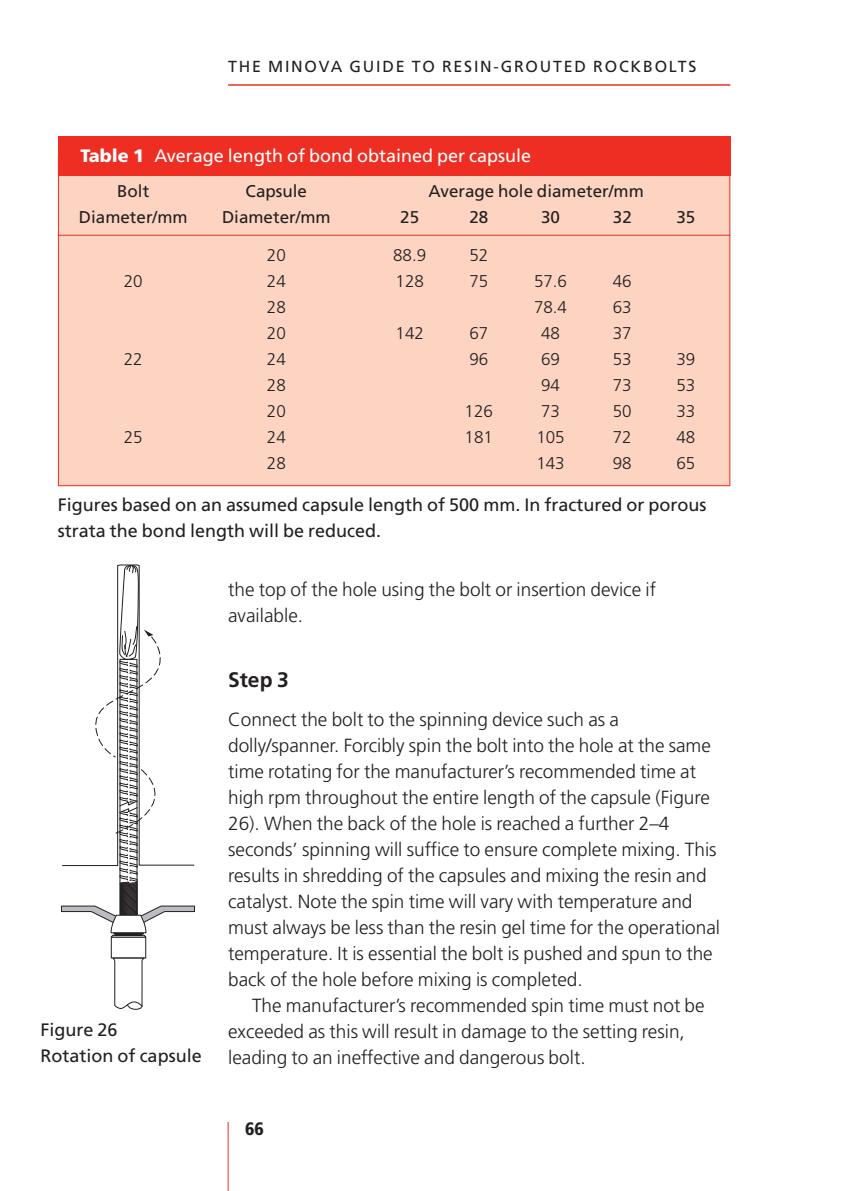
<style>
.page{position:relative;width:845px;height:1191px;background:#fff}
.page>*{position:absolute;margin:0;border:0;box-sizing:border-box;transform-origin:0 0}
.t1{font:700 21px "Frutiger";color:#231f20}
.t2{font:300 19px/26px "Frutiger";color:#231f20}
.t3{font:18px/26px "Frutiger";color:#231f20}
.t4{font:18px "Frutiger";color:#fff}
.t5{font:900 condensed 18px "Frutiger";color:#231f20}
.t6{font:300 17px "Frutiger";color:#231f20}
.t7{font:17px "Frutiger";color:#231f20}
.t8{font:16px "Frutiger";letter-spacing:.11em;color:#231f20}
.s1{font-weight:900}
</style>
<div class="page">
<hr style="left:228px;top:84px;width:502px;height:2px;background:#ee2e22">
<hr style="left:227px;top:1122px;width:1px;height:69px;background:#ee2e22">
<div style="left:58px;top:157px;width:671px;height:329px;background:#fcd4c1"></div>
<div style="left:58px;top:136px;width:672px;height:40px;background:#ee2e22"></div>
<hr style="left:58px;top:235px;width:672px;height:1px;background:#ee2e22">
<div style="left:111px;top:937px;width:35px;height:21px;border:1px solid #231f20"></div>
<svg style="left:112px;top:957px;width:33px;height:53px"></svg>
<svg style="left:61px;top:564px;width:134px;height:374px"></svg>
<p class="t8" style="left:228px;top:60px;width:469px">THE MINOVA GUIDE TO RESIN-GROUTED ROCKBOLTS</p>
<p class="t4" style="left:81px;top:148px;width:452px"><span class="s1">Table 1</span> Average length of bond obtained per capsule</p>
<p class="t7" style="left:117px;top:184px;width:34px">Bolt</p>
<p class="t7" style="left:245px;top:184px;width:63px">Capsule</p>
<p class="t7" style="left:428px;top:184px;width:216px">Average hole diameter/mm</p>
<p class="t7" style="left:79px;top:210px;width:110px">Diameter/mm</p>
<p class="t7" style="left:222px;top:210px;width:110px">Diameter/mm</p>
<p class="t7" style="left:400px;top:210px;width:20px">25</p>
<p class="t7" style="left:469px;top:210px;width:20px">28</p>
<p class="t7" style="left:541px;top:210px;width:20px">30</p>
<p class="t7" style="left:612px;top:210px;width:20px">32</p>
<p class="t7" style="left:676px;top:210px;width:20px">35</p>
<p class="t6" style="left:267px;top:248px;width:20px">20</p>
<p class="t6" style="left:393px;top:248px;width:35px">88.9</p>
<p class="t6" style="left:469px;top:248px;width:20px">52</p>
<p class="t6" style="left:124px;top:274px;width:20px">20</p>
<p class="t6" style="left:267px;top:274px;width:20px">24</p>
<p class="t6" style="left:395px;top:274px;width:30px">128</p>
<p class="t6" style="left:469px;top:274px;width:20px">75</p>
<p class="t6" style="left:533px;top:274px;width:35px">57.6</p>
<p class="t6" style="left:612px;top:274px;width:20px">46</p>
<p class="t6" style="left:267px;top:300px;width:20px">28</p>
<p class="t6" style="left:533px;top:300px;width:35px">78.4</p>
<p class="t6" style="left:612px;top:300px;width:20px">63</p>
<p class="t6" style="left:267px;top:326px;width:20px">20</p>
<p class="t6" style="left:395px;top:326px;width:30px">142</p>
<p class="t6" style="left:469px;top:326px;width:20px">67</p>
<p class="t6" style="left:541px;top:326px;width:20px">48</p>
<p class="t6" style="left:612px;top:326px;width:20px">37</p>
<p class="t6" style="left:124px;top:352px;width:20px">22</p>
<p class="t6" style="left:267px;top:352px;width:20px">24</p>
<p class="t6" style="left:469px;top:352px;width:20px">96</p>
<p class="t6" style="left:541px;top:352px;width:20px">69</p>
<p class="t6" style="left:612px;top:352px;width:20px">53</p>
<p class="t6" style="left:676px;top:352px;width:20px">39</p>
<p class="t6" style="left:267px;top:378px;width:20px">28</p>
<p class="t6" style="left:541px;top:378px;width:20px">94</p>
<p class="t6" style="left:612px;top:378px;width:20px">73</p>
<p class="t6" style="left:676px;top:378px;width:20px">53</p>
<p class="t6" style="left:267px;top:404px;width:20px">20</p>
<p class="t6" style="left:464px;top:404px;width:30px">126</p>
<p class="t6" style="left:541px;top:404px;width:20px">73</p>
<p class="t6" style="left:612px;top:404px;width:20px">50</p>
<p class="t6" style="left:676px;top:404px;width:20px">33</p>
<p class="t6" style="left:124px;top:430px;width:20px">25</p>
<p class="t6" style="left:267px;top:430px;width:20px">24</p>
<p class="t6" style="left:464px;top:430px;width:30px">181</p>
<p class="t6" style="left:536px;top:430px;width:30px">105</p>
<p class="t6" style="left:612px;top:430px;width:20px">72</p>
<p class="t6" style="left:676px;top:430px;width:20px">48</p>
<p class="t6" style="left:267px;top:456px;width:20px">28</p>
<p class="t6" style="left:536px;top:456px;width:30px">143</p>
<p class="t6" style="left:612px;top:456px;width:20px">98</p>
<p class="t6" style="left:676px;top:456px;width:20px">65</p>
<p class="t3" style="left:58px;top:493px;width:650px">Figures based on an assumed capsule length of 500 mm. In fractured or porous strata the bond length will be reduced.</p>
<p class="t3" style="left:41px;top:1018px;width:162px">Figure 26<br>Rotation of capsule</p>
<p class="t2" style="left:228px;top:577px;width:429px">the top of the hole using the bolt or insertion device if available.</p>
<p class="t1" style="left:228px;top:671px;width:62px">Step 3</p>
<p class="t2" style="left:228px;top:707px;width:493px">Connect the bolt to the spinning device such as a dolly/spanner. Forcibly spin the bolt into the hole at the same time rotating for the manufacturer’s recommended time at high rpm throughout the entire length of the capsule (Figure 26). When the back of the hole is reached a further 2–4 seconds’ spinning will suffice to ensure complete mixing. This results in shredding of the capsules and mixing the resin and catalyst. Note the spin time will vary with temperature and must always be less than the resin gel time for the operational temperature. It is essential the bolt is pushed and spun to the back of the hole before mixing is completed.</p>
<p class="t2" style="left:228px;top:993px;width:478px;text-indent:24px">The manufacturer’s recommended spin time must not be exceeded as this will result in damage to the setting resin, leading to an ineffective and dangerous bolt.</p>
<p class="t5" style="left:245px;top:1122px;width:20px">66</p>
</div>
